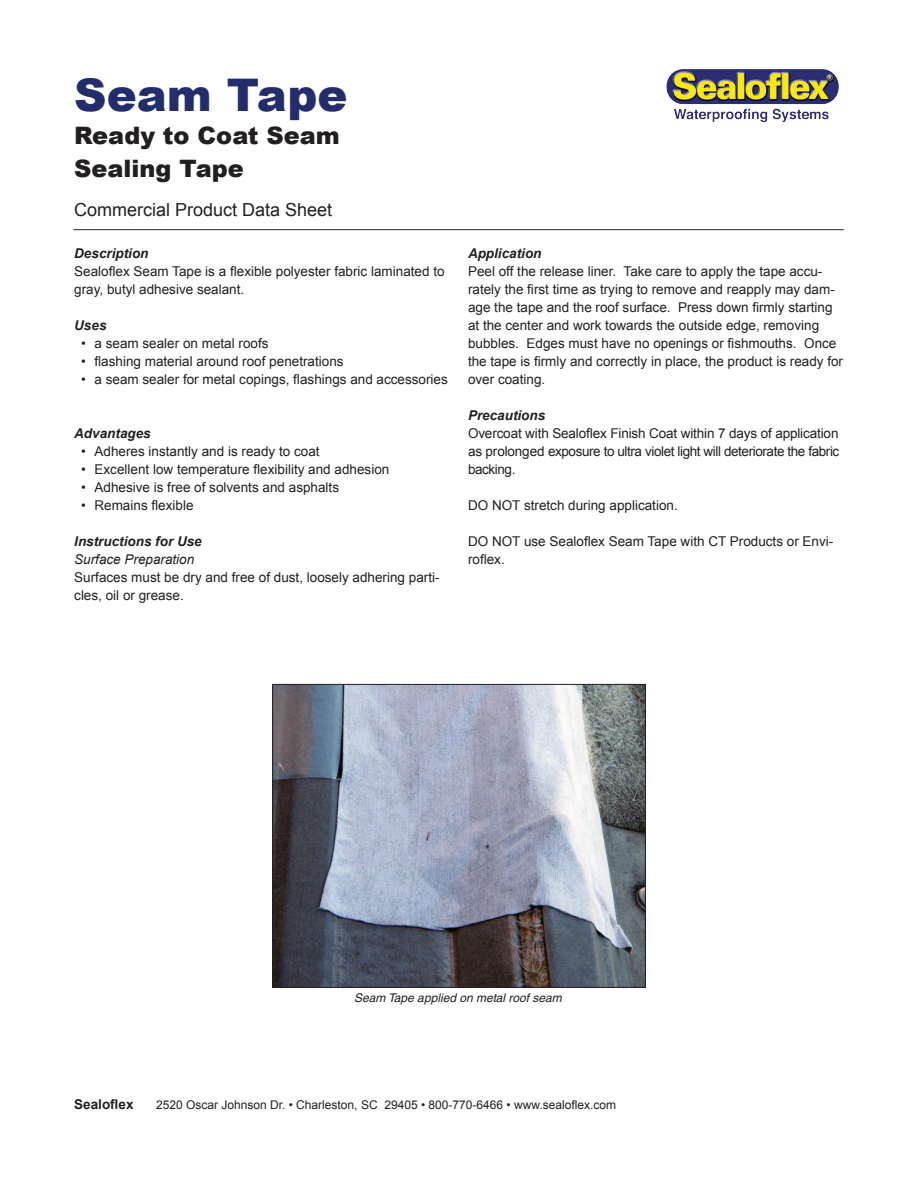
<style>
.page{position:relative;width:918px;height:1188px;background:#fff}
.page>*{position:absolute;margin:0;border:0;box-sizing:border-box;transform-origin:0 0}
.t1{font:900 45px "Arial";color:#242d6b}
.t2{font:900 24px "Arial";color:#231f20}
.t3{font:18px "Arial";color:#231f20}
.Paragraph_Style_1{font:13.5px/18px "Arial";color:#231f20}
.Paragraph_Style_1-2{font:italic 700 13.5px "Arial";color:#231f20}
.t4{font:italic 13.5px "Arial";color:#231f20}
.t5{font:700 13.5px "Arial";color:#231f20}
.t6{font:12px "Arial";color:#231f20}
.t7{font:italic 12px "Helvetica LT Std";color:#231f20}
</style>
<div class="page">
<img style="left:666px;top:69px;width:173px;height:53px">
<hr style="left:73px;top:229px;width:771px;height:1px;background:#231f20">
<img style="left:274px;top:686px;width:370px;height:300px">
<div style="left:272px;top:684px;width:374px;height:304px;border:1px solid #231f20"></div>
<p class="t1" style="left:74px;top:62px;width:275px">Seam Tape</p>
<p class="t2" style="left:74px;top:118px;width:267px">Ready to Coat Seam</p>
<p class="t2" style="left:74px;top:151px;width:171px">Sealing Tape</p>
<p class="t3" style="left:74px;top:198px;width:260px">Commercial Product Data Sheet</p>
<p class="Paragraph_Style_1-2" style="left:74px;top:245px;width:76px">Description</p>
<p class="Paragraph_Style_1" style="left:74px;top:263px;width:372px">Sealoflex Seam Tape is a flexible polyester fabric laminated to gray, butyl adhesive sealant.</p>
<p class="Paragraph_Style_1-2" style="left:74px;top:317px;width:34px">Uses</p>
<p class="Paragraph_Style_1" style="left:81px;top:335px;width:189px">• a seam sealer on metal roofs</p>
<p class="Paragraph_Style_1" style="left:81px;top:353px;width:264px">• flashing material around roof penetrations</p>
<p class="Paragraph_Style_1" style="left:81px;top:371px;width:368px">• a seam sealer for metal copings, flashings and accessories</p>
<p class="Paragraph_Style_1-2" style="left:74px;top:425px;width:78px">Advantages</p>
<p class="Paragraph_Style_1" style="left:81px;top:443px;width:240px">• Adheres instantly and is ready to coat</p>
<p class="Paragraph_Style_1" style="left:81px;top:461px;width:310px">• Excellent low temperature flexibility and adhesion</p>
<p class="Paragraph_Style_1" style="left:81px;top:479px;width:260px">• Adhesive is free of solvents and asphalts</p>
<p class="Paragraph_Style_1" style="left:81px;top:497px;width:114px">• Remains flexible</p>
<p class="Paragraph_Style_1-2" style="left:74px;top:533px;width:129px">Instructions for Use</p>
<p class="t4" style="left:74px;top:551px;width:122px">Surface Preparation</p>
<p class="Paragraph_Style_1" style="left:74px;top:569px;width:367px">Surfaces must be dry and free of dust, loosely adhering parti&shy;cles, oil or grease.</p>
<p class="Paragraph_Style_1-2" style="left:468px;top:245px;width:75px">Application</p>
<p class="Paragraph_Style_1" style="left:468px;top:263px;width:377px">Peel off the release liner. Take care to apply the tape accu&shy;rately the first time as trying to remove and reapply may dam&shy;age the tape and the roof surface. Press down firmly starting at the center and work towards the outside edge, removing bubbles. Edges must have no openings or fishmouths. Once the tape is firmly and correctly in place, the product is ready for over coating.</p>
<p class="Paragraph_Style_1-2" style="left:468px;top:407px;width:79px">Precautions</p>
<p class="Paragraph_Style_1" style="left:468px;top:425px;width:373px;text-align:justify">Overcoat with Sealoflex Finish Coat within 7 days of application as prolonged exposure to ultra violet light will deteriorate the fabric backing.</p>
<p class="Paragraph_Style_1" style="left:468px;top:497px;width:211px">DO NOT stretch during application.</p>
<p class="Paragraph_Style_1" style="left:468px;top:533px;width:367px">DO NOT use Sealoflex Seam Tape with CT Products or Envi&shy;roflex.</p>
<p class="t7" style="left:354px;top:991px;width:212px">Seam Tape applied on metalroofseam</p>
<p class="t5" style="left:74px;top:1095px;width:61px">Sealoflex</p>
<p class="t6" style="left:156px;top:1097px;width:462px">2520 Oscar Johnson Dr. • Charleston, SC 29405 • 800-770-6466 • www.sealoflex.com</p>
</div>
